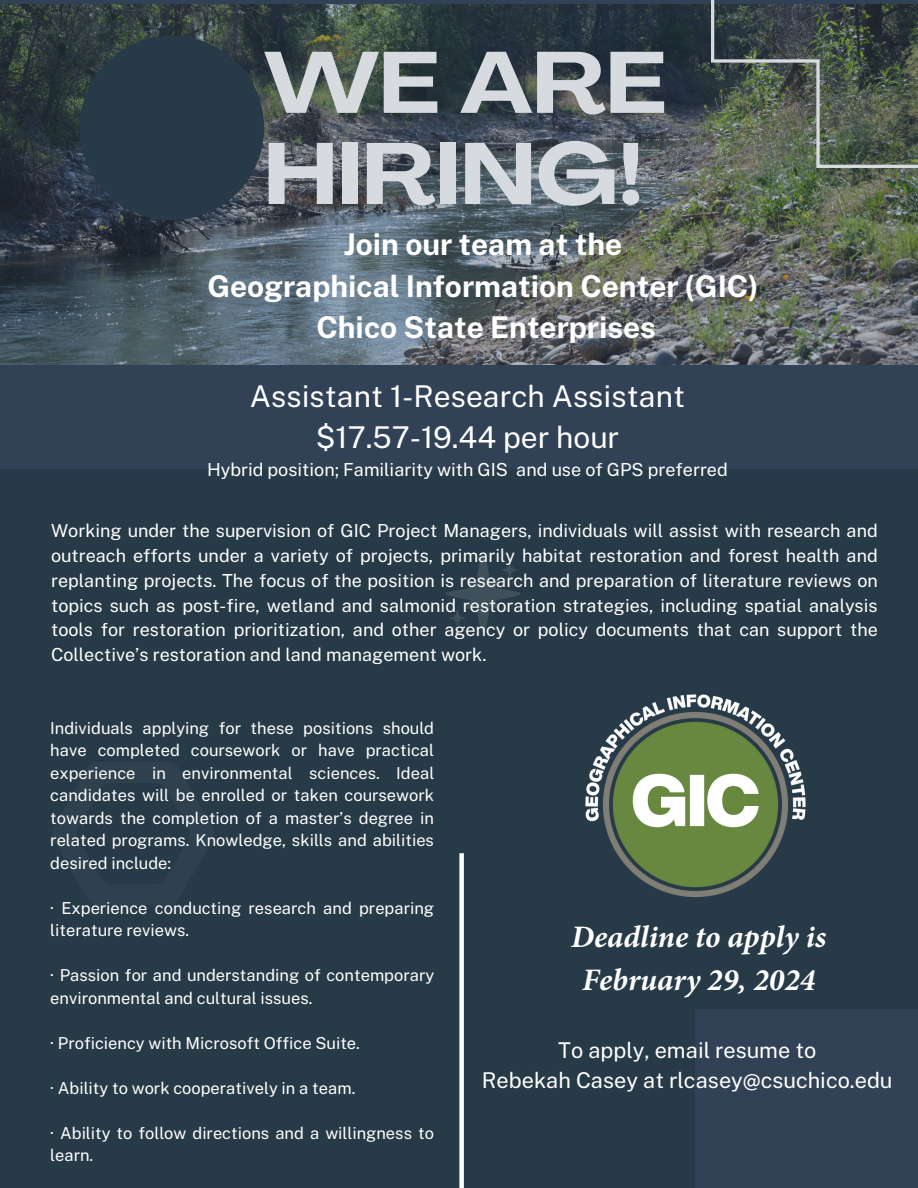
<style>
.page{position:relative;width:918px;height:1188px;background:#273a47}
.page>*{position:absolute;margin:0;border:0;box-sizing:border-box;transform-origin:0 0}
.t1{font:700 expanded 85.8px/91.2px "Agrandir";color:#d7dbdf}
.t2{font:italic 700 31.35px/42.8px "Minion Pro";color:#fff;text-align:center}
.t3{font:700 30px/41.7px "Public Sans";color:#fff;text-align:center}
.t4{font:30px "Public Sans";color:#fff}
.t5{font:21.75px/30.3px "Public Sans";color:#fff;text-align:center}
.t6{font:18px/24.8px "Public Sans";color:#fff;text-align:justify}
.t7{font:16.5px/22.5px "Public Sans";color:#fff}
</style>
<div class="page">
<div style="left:0;top:0;width:918px;height:469px;background:#314256"></div>
<img style="left:0;top:4px;width:918px;height:360px">
<div style="left:80px;top:36px;width:184px;height:184px;background:#273a47;border-radius:50%"></div>
<div style="left:459px;top:853px;width:5px;height:335px;background:#fff"></div>
<div style="left:695px;top:1009px;width:223px;height:179px;background:#314256"></div>
<svg style="left:711px;top:0;width:207px;height:168px;background:#4d584f"></svg>
<svg style="left:446px;top:555px;width:75px;height:78px"></svg>
<img style="left:585px;top:694px;width:221px;height:204px">
<h1 class="t1" style="left:264px;top:46px;width:403px">WE ARE<br>HIRING!</h1>
<p class="t3" style="left:207px;top:223px;width:553px">Join our team at the<br>Geographical Information Center (GIC)<br>Chico State Enterprises</p>
<p class="t4" style="left:250px;top:378px;width:437px">Assistant 1-Research Assistant</p>
<p class="t4" style="left:316px;top:420px;width:305px">$17.57-19.44 per hour</p>
<p class="t6" style="left:207px;top:457px;width:522px">Hybrid position; Familiarity with GIS and use of GPS preferred</p>
<p class="t6" style="left:51px;top:518px;width:828px">Working under the supervision of GIC Project Managers, individuals will assist with research and outreach efforts under a variety of projects, primarily habitat restoration and forest health and replanting projects. The focus of the position is research and preparation of literature reviews on topics such as post-fire, wetland and salmonid restoration strategies, including spatial analysis tools for restoration prioritization, and other agency or policy documents that can support the Collective’s restoration and land management work.</p>
<p class="t7" style="left:50px;top:717px;width:385px;text-align:justify">Individuals applying for these positions should have completed coursework or have practical experience in environmental sciences. Ideal candidates will be enrolled or taken coursework towards the completion of a master’s degree in related programs. Knowledge, skills and abilities desired include:</p>
<p class="t7" style="left:50px;top:897px;width:385px">· Experience conducting research and preparing literature reviews.</p>
<p class="t7" style="left:50px;top:964px;width:385px">· Passion for and understanding of contemporary environmental and cultural issues.</p>
<p class="t7" style="left:50px;top:1032px;width:311px">· Proficiency with Microsoft Office Suite.</p>
<p class="t7" style="left:50px;top:1077px;width:307px">· Ability to work cooperatively in a team.</p>
<p class="t7" style="left:50px;top:1122px;width:385px">· Ability to follow directions and a willingness to learn.</p>
<h2 class="t2" style="left:571px;top:915px;width:256px">Deadline to apply is<br>February 29, 2024</h2>
<p class="t5" style="left:482px;top:1034px;width:412px">To apply, email resume to<br>Rebekah Casey at rlcasey@csuchico.edu</p>
</div>
